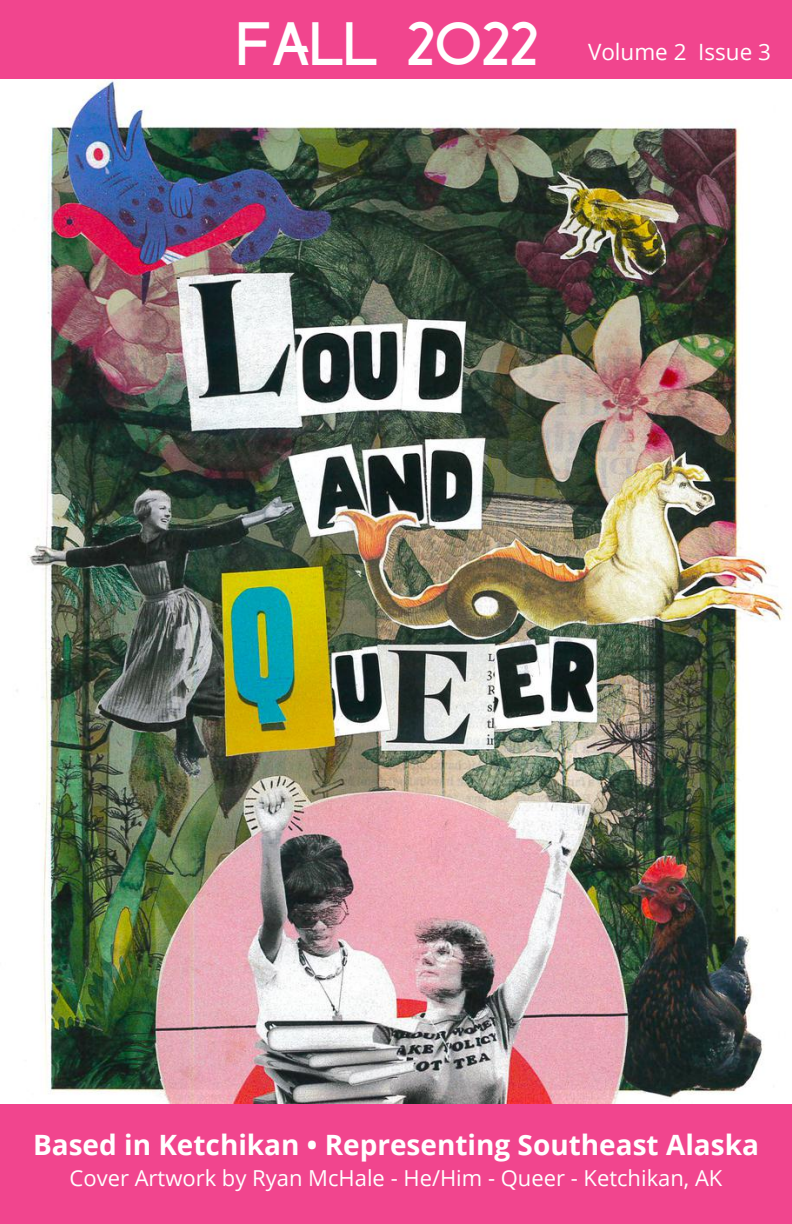
<style>
.page{position:relative;width:792px;height:1224px;background:#f1458e}
.page>*{position:absolute;margin:0;border:0;box-sizing:border-box;transform-origin:0 0}
.t1{font:700 28px "Open Sans";color:#fff}
.t2{font:22.4px "Open Sans";color:#fff}
.t3{font:22px "Open Sans";color:#fff}
.s1{font-family:"Anchorage";font-weight:900;font-size:48px}
</style>
<div class="page">
<img style="left:0;top:79px;width:792px;height:1025px">
<p class="t2" style="left:237px;top:36px;width:535px"><span class="s1">Fall 2022</span> Volume 2 Issue 3</p>
<p class="t1" style="left:33px;top:1125px;width:727px">Based in Ketchikan • Representing Southeast Alaska</p>
<p class="t3" style="left:70px;top:1163px;width:654px">Cover Artwork by Ryan McHale - He/Him - Queer - Ketchikan, AK</p>
</div>
